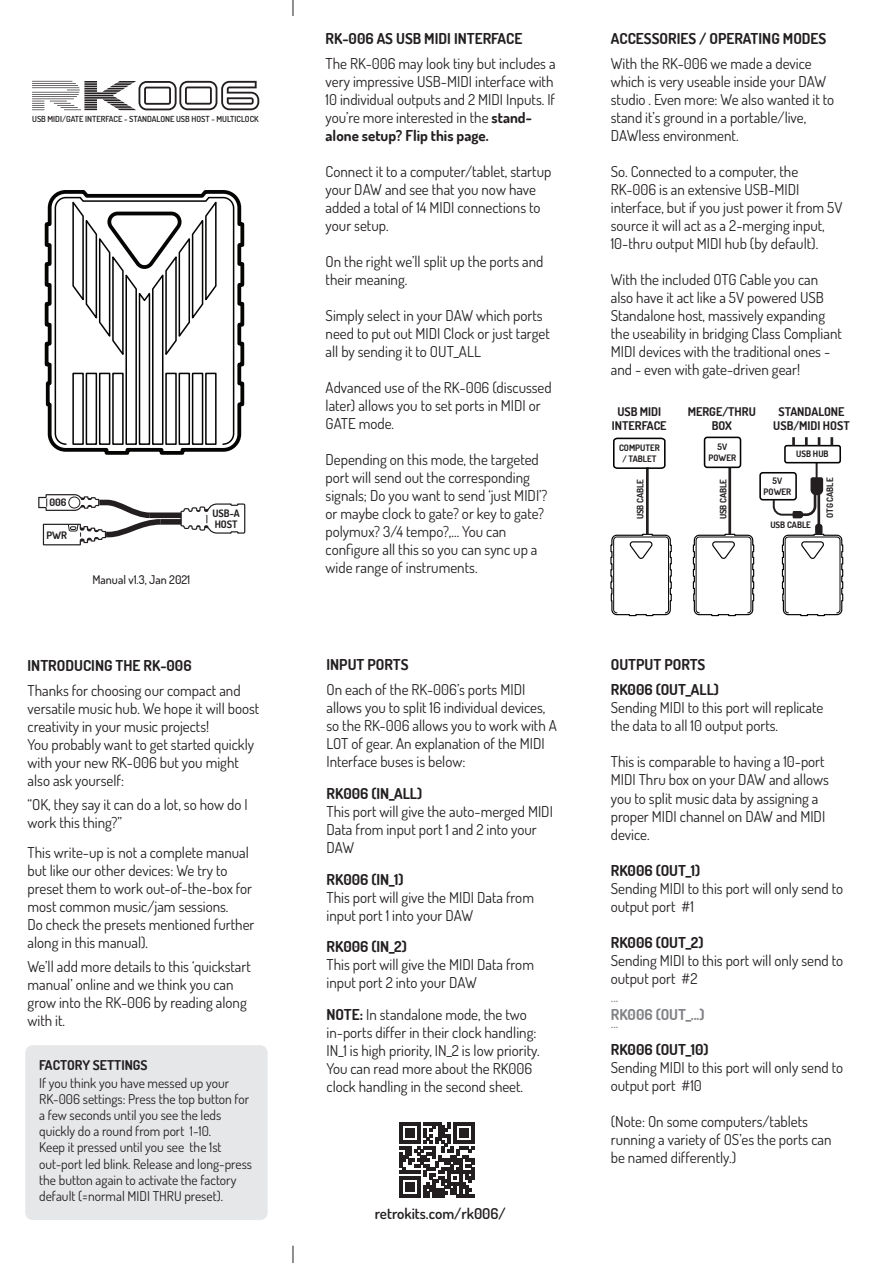
<style>
.page{position:relative;width:893px;height:1263px;background:#fff}
.page>*{position:absolute;margin:0;border:0;box-sizing:border-box;transform-origin:0 0}
.t1{font:15px/18px "Dosis";color:#231f20}
.t2{font:700 15px/25.2px "Dosis";color:#231f20}
.t3{font:600 15px "Dosis";color:#231f20}
.t4{font:700 15px "Dosis";color:#808285}
.t5{font:15px "Dosis";color:#808285}
.t6{font:13.5px/16.2px "Dosis";color:#231f20}
.t7{font:700 13.5px "Dosis";color:#231f20}
.t8{font:700 12px/14.4px "Dosis";color:#231f20;text-align:center}
.t9{font:500 12px "Dosis";color:#231f20}
.t10{font:700 10.35px/10.5px "Dosis";color:#231f20}
.t11{font:700 8.85px/10.6px "Dosis";color:#231f20;text-align:center}
.t12{font:600 8.4px "Dosis";color:#231f20}
.s1{font-weight:700}
</style>
<div class="page">
<svg style="left:610px;top:533px;width:62px;height:84px"></svg>
<div style="left:613px;top:537px;width:56px;height:76px;border:1px solid #040503;border-radius:3px"></div>
<hr style="left:646px;top:467px;width:3px;height:67px;background:#231f20">
<svg style="left:613px;top:437px;width:53px;height:33px"></svg>
<hr style="left:817px;top:493px;width:3px;height:41px;background:#231f20">
<svg style="left:692px;top:533px;width:63px;height:84px"></svg>
<div style="left:696px;top:537px;width:55px;height:76px;border:1px solid #040503;border-radius:3px"></div>
<hr style="left:728px;top:467px;width:3px;height:67px;background:#231f20">
<div style="left:784px;top:445px;width:57px;height:18px;border:2px solid #040503;border-radius:2px"></div>
<svg style="left:830px;top:437px;width:3px;height:9px"></svg>
<svg style="left:818px;top:437px;width:2px;height:9px"></svg>
<svg style="left:805px;top:437px;width:3px;height:9px"></svg>
<svg style="left:792px;top:437px;width:3px;height:9px"></svg>
<div style="left:759px;top:472px;width:38px;height:28px;border:2px solid #040503;border-radius:3px"></div>
<div style="left:704px;top:437px;width:37px;height:31px;border:2px solid #040503;border-radius:3px"></div>
<svg style="left:781px;top:524px;width:63px;height:93px"></svg>
<svg style="left:772px;top:463px;width:51px;height:55px"></svg>
<div style="left:25px;top:1045px;width:243px;height:175px;background:#e6e7e9;border-radius:7px"></div>
<svg style="left:32px;top:81px;width:227px;height:29px"></svg>
<div style="left:150px;top:512px;width:31px;height:6px;background:#231f20"></div>
<div style="left:161px;top:519px;width:20px;height:6px;background:#231f20"></div>
<svg style="left:293px;top:0;width:1px;height:16px"></svg>
<svg style="left:293px;top:1246px;width:1px;height:17px"></svg>
<svg style="left:180px;top:503px;width:66px;height:31px"></svg>
<svg style="left:38px;top:494px;width:128px;height:51px"></svg>
<svg style="left:44px;top:190px;width:201px;height:265px"></svg>
<svg style="left:54px;top:196px;width:181px;height:250px"></svg>
<svg style="left:399px;top:1122px;width:75px;height:75px"></svg>
<p class="t12" style="left:32px;top:113px;width:228px">USB MIDI/GATE INTERFACE - STANDALONE USB HOST - MULTICLOCK</p>
<p class="t10" style="left:49px;top:497px;width:19px">006</p>
<p class="t10" style="left:46px;top:529px;width:22px">PWR</p>
<p class="t9" style="left:92px;top:572px;width:99px">Manual v1.3, Jan 2021</p>
<p class="t10" style="left:212px;top:508px;width:29px">USB-A<br>HOST</p>
<p class="t2" style="left:28px;top:652px;width:166px">INTRODUCING THE RK-006</p>
<p class="t1" style="left:28px;top:681px;width:233px">Thanks for choosing our compact and versatile music hub. We hope it will boost creativity in your music projects!<br>You probably want to get started quickly with your new RK-006 but you might also ask yourself:</p>
<p class="t1" style="left:28px;top:795px;width:222px">“OK, they say it can do a lot, so how do I work this thing?”</p>
<p class="t1" style="left:28px;top:843px;width:228px">This write-up is not a complete manual but like our other devices: We try to preset them to work out-of-the-box for most common music/jam sessions.<br>Do check the presets mentioned further along in this manual).</p>
<p class="t1" style="left:28px;top:957px;width:225px">We’ll add more details to this ‘quickstart manual’ online and we think you can grow into the RK-006 by reading along with it.</p>
<p class="t7" style="left:39px;top:1056px;width:110px">FACTORY SETTINGS</p>
<p class="t6" style="left:39px;top:1074px;width:214px">If you think you have messed up your RK-006 settings: Press the top button for a few seconds until you see the leds quickly do a round from port 1-10.<br>Keep it pressed until you see the 1st out-port led blink. Release and long-press the button again to activate the factory default (=normal MIDI THRU preset).</p>
<p class="t2" style="left:326px;top:26px;width:198px">RK-006 AS USB MIDI INTERFACE</p>
<p class="t1" style="left:326px;top:54px;width:231px">The RK-006 may look tiny but includes a very impressive USB-MIDI interface with 10 individual outputs and 2 MIDI Inputs. If you’re more interested in the <span class="s1">stand&shy;alone setup? Flip this page.</span></p>
<p class="t1" style="left:326px;top:162px;width:227px">Connect it to a computer/tablet, startup your DAW and see that you now have added a total of 14 MIDI connections to your setup.</p>
<p class="t1" style="left:326px;top:252px;width:219px">On the right we’ll split up the ports and their meaning.</p>
<p class="t1" style="left:326px;top:306px;width:226px">Simply select in your DAW which ports need to put out MIDI Clock or just target all by sending it to OUT_ALL</p>
<p class="t1" style="left:326px;top:378px;width:228px">Advanced use of the RK-006 (discussed later) allows you to set ports in MIDI or<br>GATE mode.</p>
<p class="t1" style="left:326px;top:450px;width:224px">Depending on this mode, the targeted port will send out the corresponding signals; Do you want to send ‘just MIDI’? or maybe clock to gate? or key to gate? polymux? 3/4 tempo?,... You can configure all this so you can sync up a wide range of instruments.</p>
<p class="t2" style="left:326px;top:652px;width:84px">INPUT PORTS</p>
<p class="t1" style="left:326px;top:680px;width:232px">On each of the RK-006’s ports MIDI allows you to split 16 individual devices, so the RK-006 allows you to work with A LOT of gear. An explanation of the MIDI Interface buses is below:</p>
<p class="t2" style="left:326px;top:780px;width:97px">RK006 (IN_ALL)</p>
<p class="t1" style="left:326px;top:802px;width:228px">This port will give the auto-merged MIDI<br>Data from input port 1 and 2 into your<br>DAW</p>
<p class="t2" style="left:326px;top:866px;width:79px">RK006 (IN_1)</p>
<p class="t1" style="left:326px;top:887px;width:209px">This port will give the MIDI Data from input port 1 into your DAW</p>
<p class="t2" style="left:326px;top:933px;width:82px">RK006 (IN_2)</p>
<p class="t1" style="left:326px;top:955px;width:209px">This port will give the MIDI Data from input port 2 into your DAW</p>
<p class="t1" style="left:326px;top:1004px;width:215px"><span class="s1">NOTE:</span> In standalone mode, the two in-ports differ in their clock handling:<br>IN_1 is high priority, IN_2 is low priority.<br>You can read more about the RK006 clock handling in the second sheet.</p>
<p class="t3" style="left:375px;top:1204px;width:133px">retrokits.com/rk006/</p>
<p class="t2" style="left:611px;top:26px;width:217px">ACCESSORIES / OPERATING MODES</p>
<p class="t1" style="left:611px;top:54px;width:225px">With the RK-006 we made a device which is very useable inside your DAW studio . Even more: We also wanted it to stand it’s ground in a portable/live, DAWless environment.</p>
<p class="t1" style="left:611px;top:162px;width:233px">So. Connected to a computer, the RK-006 is an extensive USB-MIDI interface, but if you just power it from 5V source it will act as a 2-merging input, 10-thru output MIDI hub (by default).</p>
<p class="t1" style="left:611px;top:270px;width:233px">With the included OTG Cable you can also have it act like a 5V powered USB Standalone host, massively expanding the useability in bridging Class Compliant MIDI devices with the traditional ones - and - even with gate-driven gear!</p>
<p class="t8" style="left:612px;top:404px;width:56px">USB MIDI<br>INTERFACE</p>
<p class="t8" style="left:688px;top:404px;width:70px">MERGE/THRU<br>BOX</p>
<p class="t8" style="left:773px;top:404px;width:78px">STANDALONE<br>USB/MIDI HOST</p>
<p class="t11" style="left:708px;top:441px;width:29px">5V<br>POWER</p>
<p class="t11" style="left:619px;top:442px;width:42px">COMPUTER / TABLET</p>
<p class="t11" style="left:796px;top:449px;width:34px">USB HUB</p>
<p class="t11" style="left:764px;top:475px;width:29px">5V<br>POWER</p>
<p class="t11" style="left:635px;top:519px;width:42px;rotate:-90deg">USB CABLE</p>
<p class="t11" style="left:718px;top:519px;width:42px;rotate:-90deg">USB CABLE</p>
<p class="t11" style="left:824px;top:518px;width:42px;rotate:-90deg">OTG CABLE</p>
<p class="t11" style="left:770px;top:519px;width:42px">USB CABLE</p>
<p class="t2" style="left:611px;top:652px;width:110px">OUTPUT PORTS<br>RK006 (OUT_ALL)</p>
<p class="t1" style="left:611px;top:698px;width:214px">Sending MIDI to this port will replicate the data to all 10 output ports.</p>
<p class="t1" style="left:611px;top:752px;width:220px">This is comparable to having a 10-port<br>MIDI Thru box on your DAW and allows you to split music data by assigning a proper MIDI channel on DAW and MIDI device.</p>
<p class="t2" style="left:611px;top:857px;width:91px">RK006 (OUT_1)</p>
<p class="t1" style="left:611px;top:878px;width:234px">Sending MIDI to this port will only send to output port #1</p>
<p class="t2" style="left:611px;top:929px;width:94px">RK006 (OUT_2)</p>
<p class="t1" style="left:611px;top:950px;width:234px">Sending MIDI to this port will only send to output port #2</p>
<p class="t5" style="left:611px;top:986px;width:9px">...</p>
<p class="t4" style="left:611px;top:1004px;width:95px">RK006 (OUT_...)</p>
<p class="t5" style="left:611px;top:1013px;width:9px">...</p>
<p class="t2" style="left:611px;top:1036px;width:99px">RK006 (OUT_10)</p>
<p class="t1" style="left:611px;top:1057px;width:234px">Sending MIDI to this port will only send to output port #10</p>
<p class="t1" style="left:611px;top:1111px;width:222px">(Note: On some computers/tablets running a variety of OS’es the ports can be named differently.)</p>
</div>
